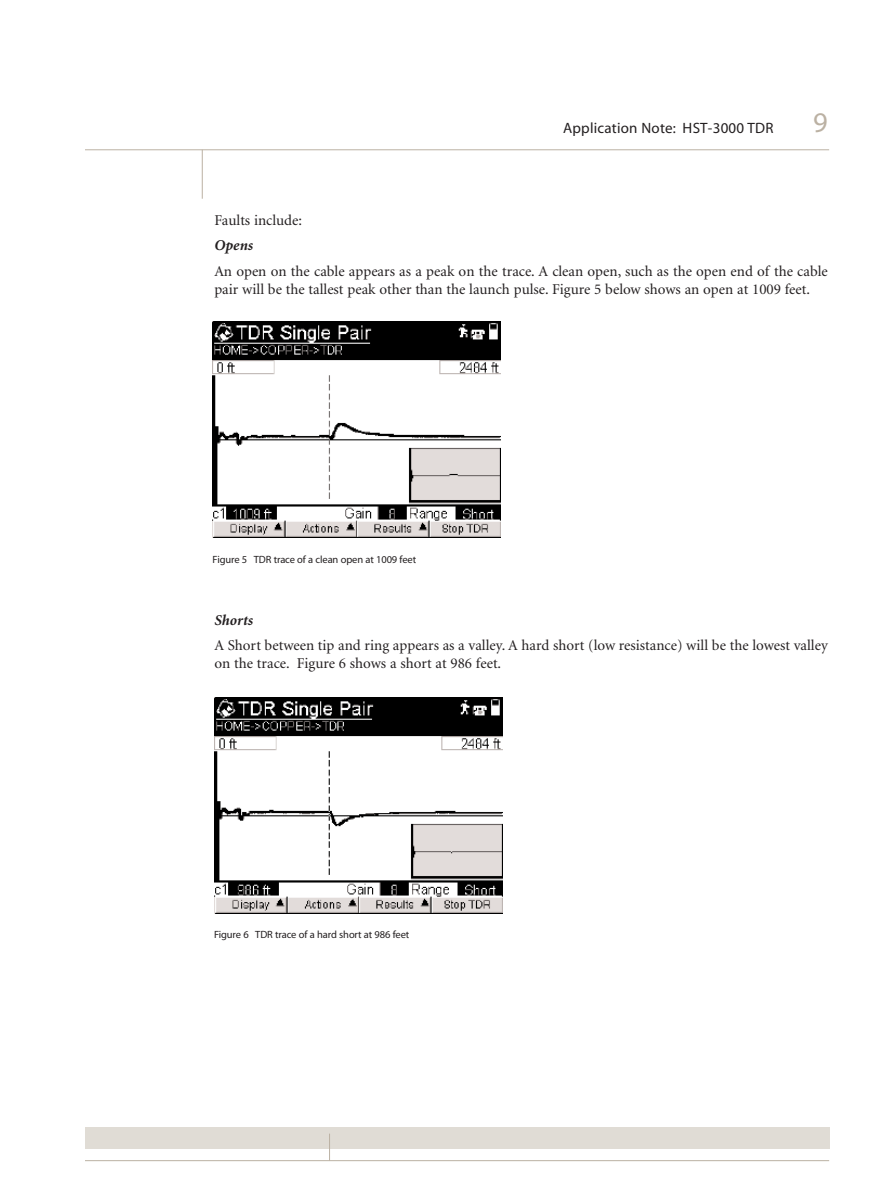
<style>
.page{position:relative;width:893px;height:1191px;background:#fff}
.page>*{position:absolute;margin:0;border:0;box-sizing:border-box;transform-origin:0 0}
.t1{font:28.5px "Myriad MM.400.600";color:#bbb1a3}
.t2{font:15px/18px "Minion";color:#231f20}
.t3{font:15px "Myriad MM.400.600";letter-spacing:.015em;color:#231f20}
.t4{font:italic 700 15px "Minion";color:#231f20}
.t5{font:10.5px "Myriad MM.400.600";letter-spacing:-.01em;color:#231f20}
</style>
<div class="page">
<hr style="left:85px;top:149px;width:744px;height:1px;background:#bbb1a3">
<div style="left:85px;top:1127px;width:744px;height:21px;background:#e0dcd5"></div>
<svg style="left:329px;top:1133px;width:1px;height:27px"></svg>
<hr style="left:85px;top:1160px;width:744px;height:1px;background:#bbb1a3">
<hr style="left:202px;top:150px;width:1px;height:49px;background:#bbb1a3">
<img style="left:213px;top:321px;width:288px;height:216px">
<img style="left:214px;top:697px;width:288px;height:216px">
<p class="t3" style="left:563px;top:122px;width:212px">Application Note: HST-3000 TDR</p>
<h1 class="t1" style="left:813px;top:112px;width:16px">9</h1>
<p class="t2" style="left:214px;top:212px;width:89px">Faults include:</p>
<p class="t4" style="left:214px;top:240px;width:40px">Opens</p>
<p class="t2" style="left:214px;top:263px;width:615px">An open on the cable appears as a peak on the trace. A clean open, such as the open end of the cable pair will be the tallest peak other than the launch pulse. Figure 5 below shows an open at 1009 feet.</p>
<p class="t5" style="left:213px;top:556px;width:205px">Figure 5 TDR trace of a clean open at 1009 feet</p>
<p class="t4" style="left:214px;top:614px;width:40px">Shorts</p>
<p class="t2" style="left:214px;top:637px;width:615px">A Short between tip and ring appears as a valley. A hard short (low resistance) will be the lowest valley on the trace. Figure 6 shows a short at 986 feet.</p>
<p class="t5" style="left:214px;top:930px;width:197px">Figure 6 TDR trace of a hard short at 986 feet</p>
</div>
